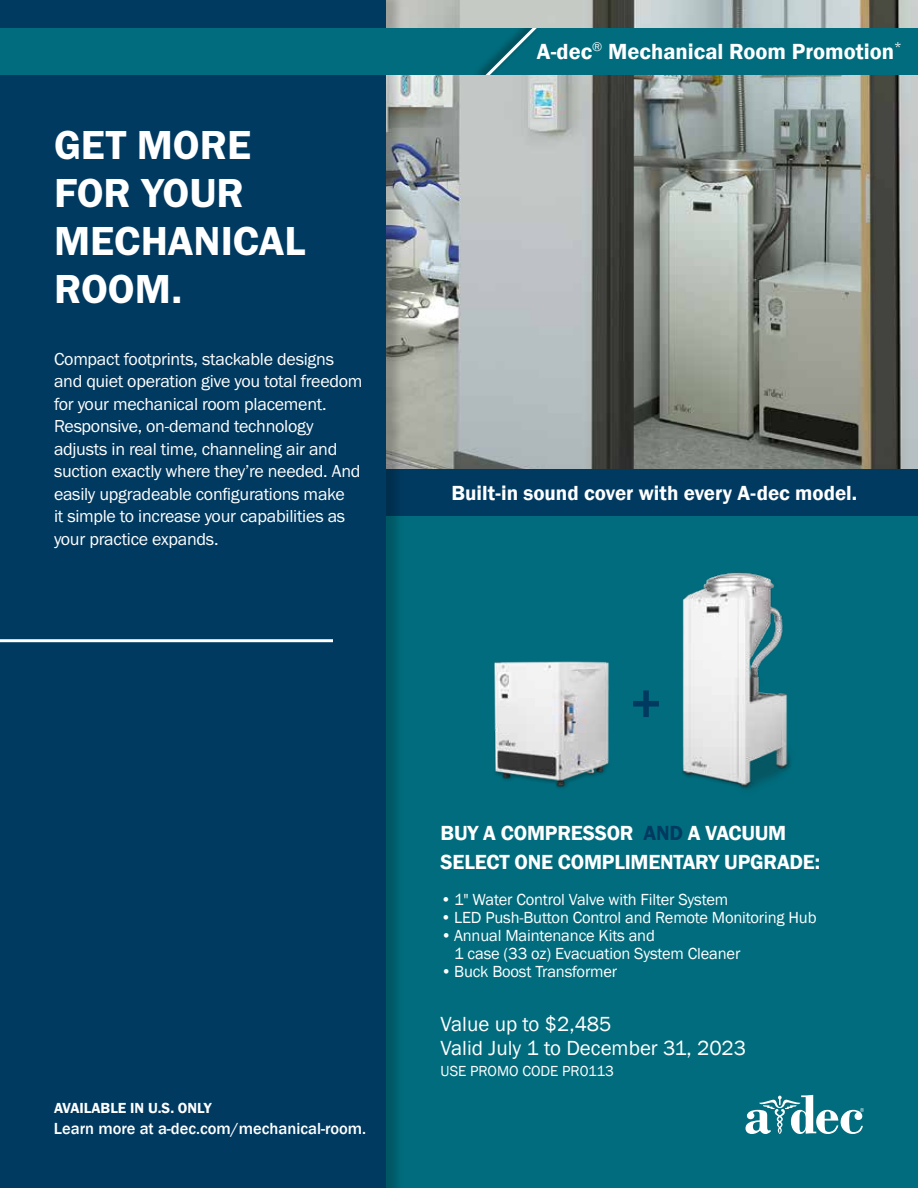
<style>
.page{position:relative;width:918px;height:1188px;background:#fff}
.page>*{position:absolute;margin:0;border:0;box-sizing:border-box;transform-origin:0 0}
.t1{font:42px/48px "Franklin Gothic URW Dem";color:#fff}
.t2{font:600 22.5px "Franklin Gothic";color:#fff}
.t3{font:600 21px/28.8px "Franklin Gothic";letter-spacing:-.01em;color:#fff}
.t4{font:21px/24px "Franklin Gothic";color:#fff}
.t5{font:18px/22.5px "Franklin Gothic URW Boo";letter-spacing:-.015em;color:#fff}
.t6{font:16.5px/18px "Franklin Gothic";letter-spacing:-.01em;color:#fff}
.t7{font:500 16.5px "Franklin Gothic";color:#fff}
.t8{font:600 15px "Franklin Gothic";color:#fff}
.t9{font:15px "Franklin Gothic";color:#fff}
.s1{color:#003a60}
</style>
<div class="page">
<img style="left:404px;top:0;width:514px;height:470px">
<div style="left:381px;top:470px;width:537px;height:718px;background:#006c7d"></div>
<div style="left:381px;top:470px;width:537px;height:46px;background:#003a60"></div>
<div style="left:0;top:0;width:404px;height:1188px;background:#000;opacity:.2"></div>
<div style="left:0;top:0;width:386px;height:1188px;background:#003a60"></div>
<hr style="left:0;top:639px;width:333px;height:3px;background:#fff">
<svg style="left:746px;top:1095px;width:118px;height:39px"></svg>
<div style="left:0;top:28px;width:918px;height:46px;background:#006c7d"></div>
<svg style="left:481px;top:28px;width:56px;height:46px"></svg>
<img style="left:682px;top:572px;width:109px;height:218px">
<img style="left:494px;top:661px;width:115px;height:127px">
<svg style="left:633px;top:690px;width:26px;height:27px"></svg>
<h1 class="t1" style="left:54px;top:121px;width:253px">GET MORE<br>FOR YOUR<br>MECHANICAL<br>ROOM.</h1>
<p class="t5" style="left:54px;top:347px;width:310px">Compact footprints, stackable designs and quiet operation give you total freedom for your mechanical room placement.<br>Responsive, on-demand technology adjusts in real time, channeling air and suction exactly where they’re needed. And easily upgradeable configurations make<br>it simple to increase your capabilities as your practice expands.</p>
<p class="t2" style="left:537px;top:37px;width:367px">A-dec<sup>®</sup> Mechanical Room Promotion<sup>*</sup></p>
<p class="t3" style="left:452px;top:479px;width:407px">Built-in sound cover with every A-dec model.</p>
<p class="t8" style="left:54px;top:1099px;width:159px">AVAILABLE IN U.S. ONLY</p>
<p class="t7" style="left:54px;top:1118px;width:314px">Learn more at a-dec.com/mechanical-room.</p>
<p class="t3" style="left:441px;top:819px;width:381px">BUY A COMPRESSOR <span class="s1">AND</span> A VACUUM<br>SELECT ONE COMPLIMENTARY UPGRADE:</p>
<p class="t6" style="left:441px;top:891px;width:289px">• 1" Water Control Valve with Filter System</p>
<p class="t6" style="left:441px;top:909px;width:377px">• LED Push-Button Control and Remote Monitoring Hub</p>
<p class="t6" style="left:454px;top:927px;width:288px;text-indent:-14px">• Annual Maintenance Kits and<br>1 case (33 oz) Evacuation System Cleaner</p>
<p class="t6" style="left:441px;top:963px;width:178px">• Buck Boost Transformer</p>
<p class="t4" style="left:441px;top:1012px;width:307px">Value up to $2,485<br>Valid July 1 to December 31, 2023</p>
<p class="t9" style="left:441px;top:1061px;width:175px">USE PROMO CODE PR0113</p>
</div>
